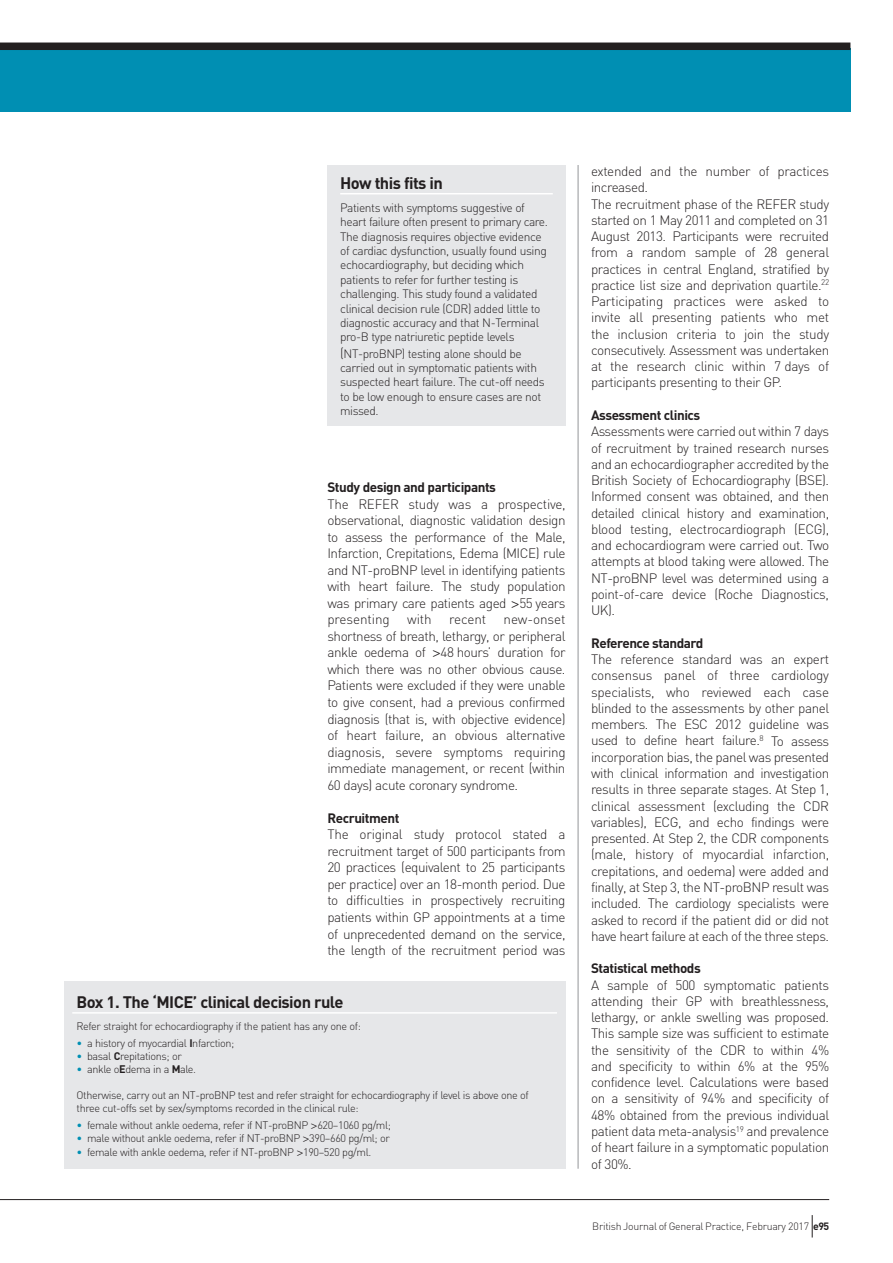
<style>
.page{position:relative;width:893px;height:1263px;background:#fff}
.page>*{position:absolute;margin:0;border:0;box-sizing:border-box;transform-origin:0 0}
.t1{font:700 16.5px "DIN";letter-spacing:-.035em;color:#231f20}
.t2{font:300 13.5px/16.4px "DIN";letter-spacing:-.035em;color:#231f20;text-align:justify}
.t3{font:700 13.5px "DIN";letter-spacing:-.035em;color:#231f20}
.t4{font:300 12px/14.4px "DIN";letter-spacing:-.035em;color:#231f20}
.t5{font:300 10.8px/13px "DIN";letter-spacing:-.035em;color:#231f20}
.t6{font:300 10.5px "DIN";letter-spacing:-.025em;color:#231f20}
.s1{font-size:13.5px}
.s2{font-family:"Helvetica"}
.s3{color:#008fb3}
.s4{font-weight:700}
</style>
<div class="page">
<div style="left:0;top:48px;width:850px;height:63px;background:#008fb3"></div>
<div style="left:0;top:43px;width:850px;height:7px;background:#231f20"></div>
<hr style="left:578px;top:165px;width:1px;height:1004px;background:#939598">
<div style="left:327px;top:165px;width:239px;height:260px;background:#e6e7e9"></div>
<hr style="left:340px;top:193px;width:213px;height:1px;background:#fff">
<div style="left:64px;top:981px;width:502px;height:188px;background:#e6e7e9"></div>
<hr style="left:72px;top:1012px;width:485px;height:2px;background:#fff">
<svg style="left:812px;top:1215px;width:1px;height:22px"></svg>
<hr style="left:0;top:1199px;width:829px;height:1px;background:#231f20">
<p class="t1" style="left:340px;top:172px;width:104px">How this fits in</p>
<p class="t4" style="left:340px;top:200px;width:209px">Patients with symptoms suggestive of heart failure often present to primary care.<br>The diagnosis requires objective evidence of cardiac dysfunction, usually found using echocardiography, but deciding which patients to refer for further testing is challenging. This study found a validated clinical decision rule (CDR) added little to diagnostic accuracy and that N-Terminal pro-B type natriuretic peptide levels</p>
<p class="t4" style="left:340px;top:346px;width:206px"><span class="s1">(</span>NT-proBNP) testing alone should be carried out in symptomatic patients with suspected heart failure. The cut-off needs to be low enough to ensure cases are not missed.</p>
<p class="t3" style="left:327px;top:478px;width:170px">Study design and participants</p>
<p class="t2" style="left:327px;top:495px;width:240px">The REFER study was a prospective, observational, diagnostic validation design to assess the performance of the Male, Infarction, Crepitations, Edema (MICE) rule and NT-proBNP level in identifying patients with heart failure. The study population was primary care patients aged <span class="s2">&gt;</span>55 years presenting</p>
<p class="t2" style="left:407px;top:611px;width:26px">with</p>
<p class="t2" style="left:449px;top:611px;width:39px">recent</p>
<p class="t2" style="left:327px;top:611px;width:240px;text-indent:176px">new-onset shortness of breath, lethargy, or peripheral ankle oedema of <span class="s2">&gt;</span>48 hours’ duration for which there was no other obvious cause.<br>Patients were excluded if they were unable to give consent, had a previous confirmed diagnosis (that is, with objective evidence) of heart failure, an obvious alternative diagnosis, severe symptoms requiring immediate management, or recent (within 60 days) acute coronary syndrome.</p>
<p class="t3" style="left:327px;top:809px;width:74px">Recruitment</p>
<p class="t2" style="left:327px;top:826px;width:240px">The original study protocol stated a recruitment target of 500 participants from 20 practices (equivalent to 25 participants per practice) over an 18-month period. Due to difficulties in prospectively recruiting patients within GP appointments at a time of unprecedented demand on the service, the length of the recruitment period was</p>
<p class="t1" style="left:77px;top:991px;width:268px">Box 1. The ‘MICE’ clinical decision rule</p>
<p class="t5" style="left:77px;top:1019px;width:286px">Refer straight for echocardiography if the patient has any one of:</p>
<p class="t5" style="left:77px;top:1036px;width:159px"><span class="s3">•</span> a history of myocardial <span class="s4">I</span>nfarction;</p>
<p class="t5" style="left:77px;top:1049px;width:107px"><span class="s3">•</span> basal <span class="s4">C</span>repitations; or</p>
<p class="t5" style="left:77px;top:1062px;width:121px"><span class="s3">•</span> ankle o<span class="s4">E</span>dema in a <span class="s4">M</span>ale.</p>
<p class="t5" style="left:77px;top:1088px;width:454px">Otherwise, carry out an NT-proBNP test and refer straight for echocardiography if level is above one of three cut-offs set by sex/symptoms recorded in the clinical rule:</p>
<p class="t5" style="left:77px;top:1119px;width:316px"><span class="s3">•</span> female without ankle oedema, refer if NT-proBNP <span class="s2">&gt;</span>620–1060 pg/ml;</p>
<p class="t5" style="left:77px;top:1132px;width:315px"><span class="s3">•</span> male without ankle oedema, refer if NT-proBNP <span class="s2">&gt;</span>390–660 pg/ml; or</p>
<p class="t5" style="left:77px;top:1145px;width:296px"><span class="s3">•</span> female with ankle oedema, refer if NT-proBNP <span class="s2">&gt;</span>190–520 pg/ml.</p>
<p class="t2" style="left:591px;top:163px;width:240px;text-align:left">extended and the number of practices increased.<br>The recruitment phase of the REFER study started on 1 May 2011 and completed on 31<br>August 2013. Participants were recruited from a random sample of 28 general practices in central England, stratified by practice list size and deprivation quartile.<sup>22<br></sup>Participating practices were asked to invite all presenting patients who met the inclusion criteria to join the study consecutively. Assessment was undertaken at the research clinic within 7 days of participants presenting to their GP.</p>
<p class="t3" style="left:591px;top:406px;width:111px">Assessment clinics</p>
<p class="t2" style="left:591px;top:423px;width:240px">Assessments were carried out within 7 days of recruitment by trained research nurses and an echocardiographer accredited by the British Society of Echocardiography (BSE).<br>Informed consent was obtained, and then detailed clinical history and examination, blood testing, electrocardiograph (ECG), and echocardiogram were carried out. Two attempts at blood taking were allowed. The NT-proBNP level was determined using a point-of-care device (Roche Diagnostics, UK).</p>
<p class="t3" style="left:591px;top:634px;width:114px">Reference standard</p>
<p class="t2" style="left:591px;top:651px;width:240px">The reference standard was an expert consensus panel of three cardiology specialists, who reviewed each case blinded to the assessments by other panel members. The ESC 2012 guideline was used to define heart failure.<sup>8</sup> To assess incorporation bias, the panel was presented with clinical information and investigation results in three separate stages. At Step 1, clinical assessment (excluding the CDR variables), ECG, and echo findings were presented. At Step 2, the CDR components (male, history of myocardial infarction, crepitations, and oedema) were added and finally, at Step 3, the NT-proBNP result was included. The cardiology specialists were asked to record if the patient did or did not have heart failure at each of the three steps.</p>
<p class="t3" style="left:591px;top:960px;width:111px">Statistical methods</p>
<p class="t2" style="left:591px;top:976px;width:240px">A sample of 500 symptomatic patients attending their GP with breathlessness, lethargy, or ankle swelling was proposed.<br>This sample size was sufficient to estimate the sensitivity of the CDR to within 4% and specificity to within 6% at the 95% confidence level. Calculations were based on a sensitivity of 94% and specificity of 48% obtained from the previous individual patient data meta-analysis<sup>19</sup> and prevalence of heart failure in a symptomatic population of 30%.</p>
<p class="t6" style="left:592px;top:1219px;width:238px">British Journal of General Practice, February 2017 <span class="s4">e95</span></p>
</div>
